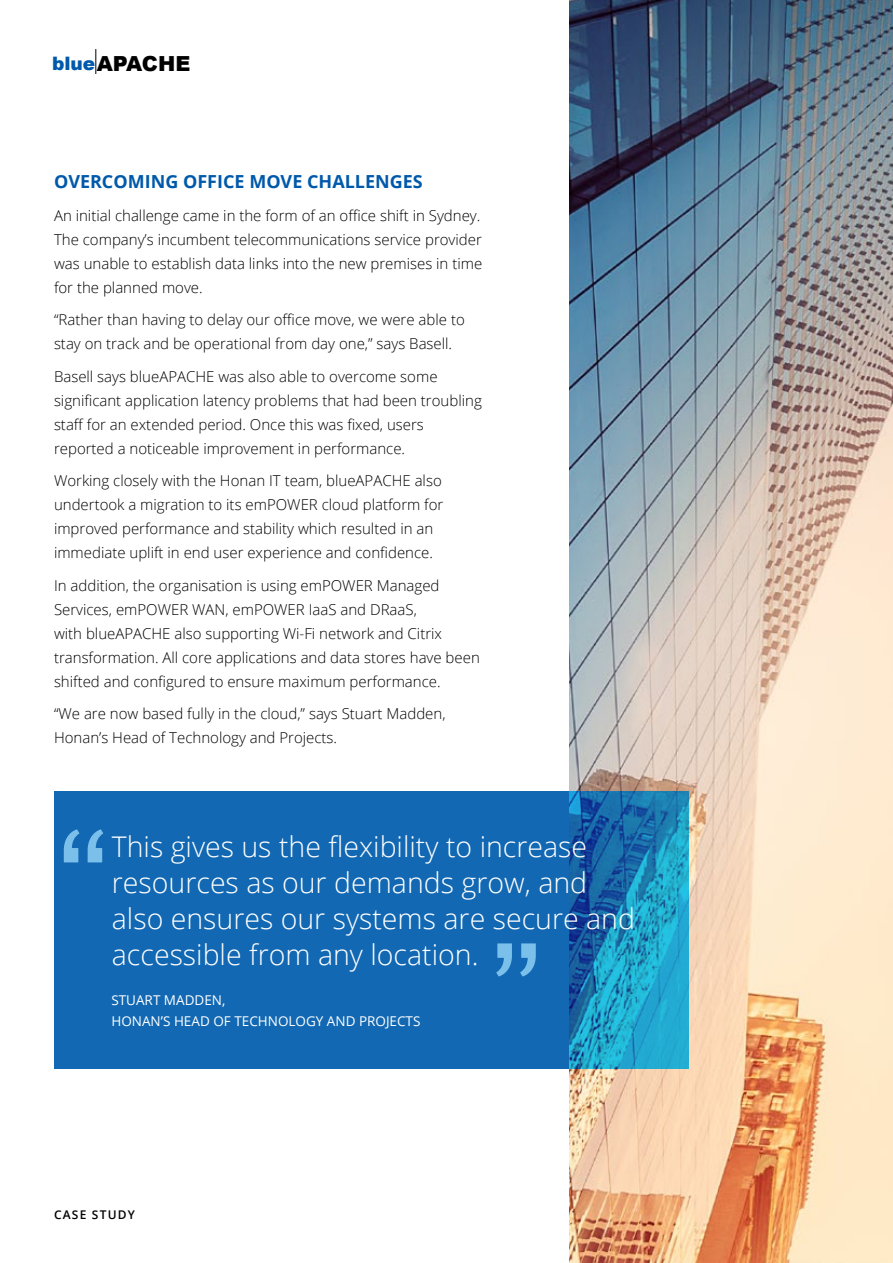
<style>
.page{position:relative;width:893px;height:1263px;background:#fff}
.page>*{position:absolute;margin:0;border:0;box-sizing:border-box;transform-origin:0 0}
.t1{font:300 28.5px/36px "Open Sans";color:#fff}
.t2{font:900 20.7px "Arial";color:#000}
.t3{font:700 18px "Open Sans";color:#0059aa}
.t4{font:300 15px/24px "Open Sans";color:#000}
.t5{font:13.5px/21px "Open Sans";color:#fff}
.t6{font:600 12px "Open Sans";letter-spacing:.1em;color:#000}
.s1{font-size:18.6px;color:#0059aa}
</style>
<div class="page">
<img style="left:570px;top:0;width:323px;height:1263px">
<svg style="left:54px;top:791px;width:635px;height:277px;fill:#1268b3"></svg>
<svg style="left:64px;top:829px;width:39px;height:33px"></svg>
<svg style="left:496px;top:943px;width:40px;height:33px"></svg>
<svg style="left:96px;top:49px;width:1px;height:25px"></svg>
<h2 class="t2" style="left:52px;top:48px;width:140px"><span class="s1">blue</span>APACHE</h2>
<p class="t3" style="left:54px;top:169px;width:370px">OVERCOMING OFFICE MOVE CHALLENGES</p>
<p class="t4" style="left:54px;top:203px;width:430px">An initial challenge came in the form of an office shift in Sydney.<br>The company’s incumbent telecommunications service provider was unable to establish data links into the new premises in time for the planned move.</p>
<p class="t4" style="left:54px;top:307px;width:412px">“Rather than having to delay our office move, we were able to stay on track and be operational from day one,” says Basell.</p>
<p class="t4" style="left:54px;top:364px;width:429px">Basell says blueAPACHE was also able to overcome some significant application latency problems that had been troubling staff for an extended period. Once this was fixed, users reported a noticeable improvement in performance.</p>
<p class="t4" style="left:54px;top:468px;width:391px">Working closely with the Honan IT team, blueAPACHE also undertook a migration to its emPOWER cloud platform for improved performance and stability which resulted in an immediate uplift in end user experience and confidence.</p>
<p class="t4" style="left:54px;top:573px;width:427px">In addition, the organisation is using emPOWER Managed Services, emPOWER WAN, emPOWER IaaS and DRaaS,<br>with blueAPACHE also supporting Wi-Fi network and Citrix transformation. All core applications and data stores have been shifted and configured to ensure maximum performance.</p>
<p class="t4" style="left:54px;top:701px;width:393px">“We are now based fully in the cloud,” says Stuart Madden,<br>Honan’s Head of Technology and Projects.</p>
<h1 class="t1" style="left:112px;top:828px;width:525px">This gives us the flexibility to increase resources as our demands grow, and also ensures our systems are secure and accessible from any location.</h1>
<p class="t5" style="left:111px;top:989px;width:311px">STUART MADDEN,<br>HONAN’S HEAD OF TECHNOLOGY AND PROJECTS</p>
<p class="t6" style="left:54px;top:1206px;width:82px">CASE STUDY</p>
</div>
